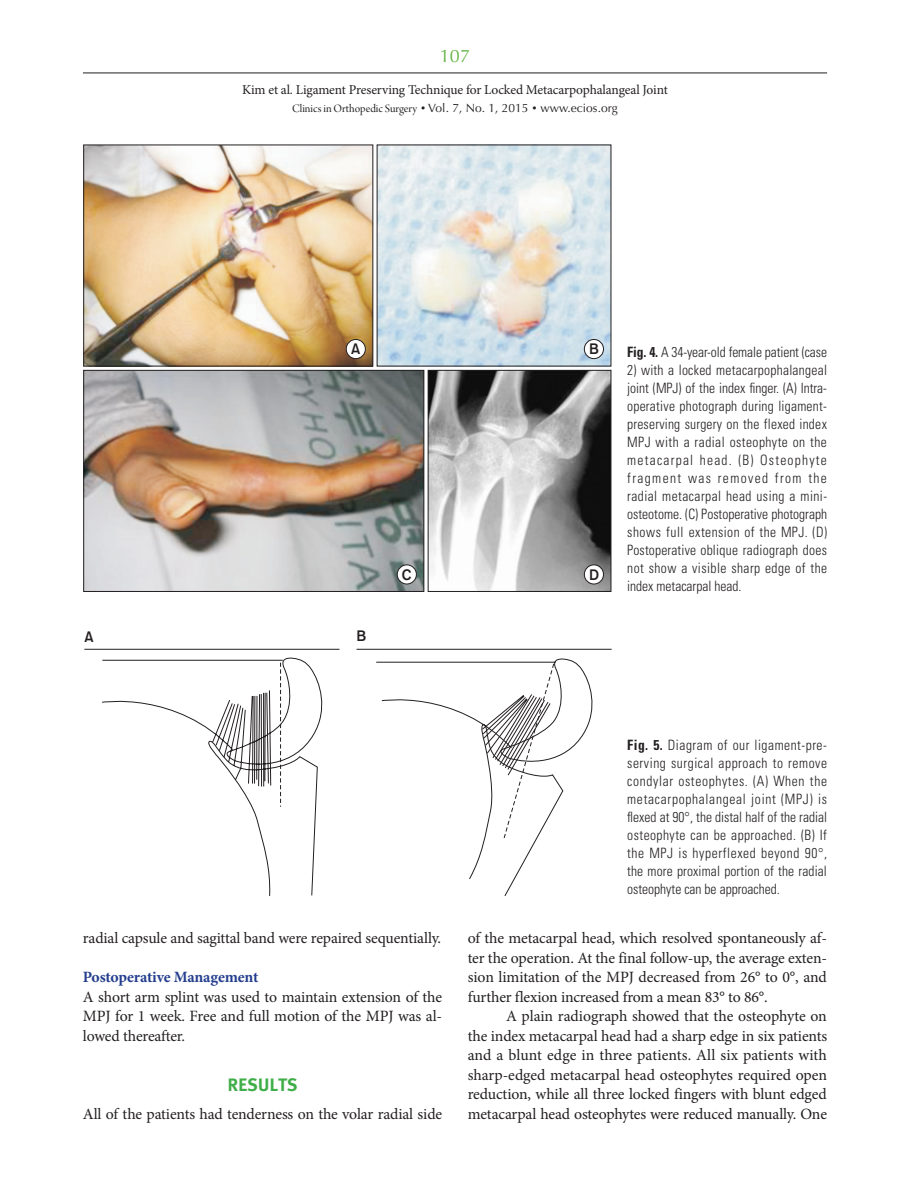
<style>
.page{position:relative;width:910px;height:1195px;background:#fff}
.page>*{position:absolute;margin:0;border:0;box-sizing:border-box;transform-origin:0 0}
.서론{font:700 18px "Meta Plus";letter-spacing:-.01em;color:#40ae49}
.t1{font:18px "Optima LT Std";color:#63b445}
.본문-첫문단{font:15.75px/19.5px "Minion Pro";letter-spacing:-.01em;color:#231f20;text-align:justify}
.본문{font:15.75px/19.5px "Minion Pro";letter-spacing:-.01em;color:#231f20;text-align:justify}
._1__제목{font:700 15.75px "Minion Pro";letter-spacing:-.015em;color:#253f8e}
.t2{font:15px "Gothic 725 BT Bold A";color:#231f20}
.그림설명{font:300 condensed 14.25px/18px "Univers";color:#231f20;text-align:justify;scale:.95 1}
.t3{font:13.5px "Minion Pro";letter-spacing:-.01em;color:#231f20}
.t4{font:12px "Optima LT Std";color:#231f20}
.s1{font-family:"Arno Pro Display"}
.s2{font-size:9px}
.s3{font-weight:700}
</style>
<div class="page">
<hr style="left:83px;top:73px;width:744px;height:1px;background:#231f20">
<img style="left:83px;top:144px;width:528px;height:448px">
<div style="left:346px;top:339px;width:19px;height:20px;background:#fff;border-radius:50%"></div>
<div style="left:346px;top:339px;width:20px;height:20px;border:1px solid #231f20;border-radius:50%"></div>
<div style="left:584px;top:339px;width:19px;height:20px;background:#fff;border-radius:50%"></div>
<div style="left:584px;top:339px;width:20px;height:20px;border:1px solid #231f20;border-radius:50%"></div>
<div style="left:397px;top:565px;width:19px;height:19px;background:#fff;border-radius:50%"></div>
<div style="left:397px;top:565px;width:20px;height:19px;border:1px solid #231f20;border-radius:50%"></div>
<div style="left:584px;top:565px;width:19px;height:19px;background:#fff;border-radius:50%"></div>
<div style="left:584px;top:565px;width:20px;height:19px;border:1px solid #231f20;border-radius:50%"></div>
<svg style="left:551px;top:648px;width:61px;height:158px"></svg>
<svg style="left:551px;top:663px;width:4px;height:150px"></svg>
<svg style="left:84px;top:648px;width:467px;height:248px"></svg>
<svg style="left:280px;top:663px;width:1px;height:144px"></svg>
<p class="t1" style="left:440px;top:45px;width:32px">107</p>
<p class="t3" style="left:242px;top:80px;width:427px">Kim et al. Ligament Preserving Technique for Locked Metacarpophalangeal Joint</p>
<p class="t4" style="left:292px;top:101px;width:327px"><span class="s1">Clinics in Orthopedic Surgery</span> <span class="s2">•</span> Vol. 7, No. 1, 2015 <span class="s2">•</span> www.ecios.org</p>
<p class="t2" style="left:351px;top:340px;width:11px">A</p>
<p class="t2" style="left:589px;top:340px;width:11px">B</p>
<p class="t2" style="left:84px;top:628px;width:11px">A</p>
<p class="t2" style="left:356px;top:627px;width:11px">B</p>
<p class="t2" style="left:402px;top:566px;width:11px">C</p>
<p class="t2" style="left:589px;top:566px;width:12px">D</p>
<p class="그림설명" style="left:627px;top:343px;width:212px"><span class="s3">Fig. 4.</span> A 34-year-old female patient (case</p>
<p class="그림설명" style="left:627px;top:361px;width:212px">2) with a locked metacarpophalangeal joint (MPJ) of the index finger. (A) Intra&shy;operative photograph during ligament&shy;preserving surgery on the flexed index MPJ with a radial osteophyte on the metacarpal head. (B) Osteophyte fragment was removed from the radial metacarpal head using a mini&shy;osteotome. (C) Postoperative photograph shows full extension of the MPJ. (D)<br>Postoperative oblique radiograph does not show a visible sharp edge of the index metacarpal head.</p>
<p class="그림설명" style="left:627px;top:736px;width:212px"><span class="s3">Fig. 5.</span> Diagram of our ligament-pre&shy;serving surgical approach to remove condylar osteophytes. (A) When the metacarpophalangeal joint (MPJ) is flexed at 90°, the distal half of the radial osteophyte can be approached. (B) If the MPJ is hyperflexed beyond 90°, the more proximal portion of the radial osteophyte can be approached.</p>
<p class="본문-첫문단" style="left:83px;top:929px;width:360px">radial capsule and sagittal band were repaired sequentially.</p>
<p class="_1__제목" style="left:83px;top:966px;width:177px">Postoperative Management</p>
<p class="본문-첫문단" style="left:83px;top:987px;width:361px">A short arm splint was used to maintain extension of the MPJ for 1 week. Free and full motion of the MPJ was al&shy;lowed thereafter.</p>
<p class="서론" style="left:227px;top:1074px;width:72px">RESULTS</p>
<p class="본문-첫문단" style="left:83px;top:1104px;width:361px">All of the patients had tenderness on the volar radial side</p>
<p class="본문-첫문단" style="left:468px;top:929px;width:361px">of the metacarpal head, which resolved spontaneously af&shy;ter the operation. At the final follow-up, the average exten&shy;sion limitation of the MPJ decreased from 26° to 0°, and further flexion increased from a mean 83° to 86°.</p>
<p class="본문" style="left:468px;top:1007px;width:361px;text-indent:38px">A plain radiograph showed that the osteophyte on the index metacarpal head had a sharp edge in six patients and a blunt edge in three patients. All six patients with sharp-edged metacarpal head osteophytes required open reduction, while all three locked fingers with blunt edged metacarpal head osteophytes were reduced manually. One</p>
</div>
